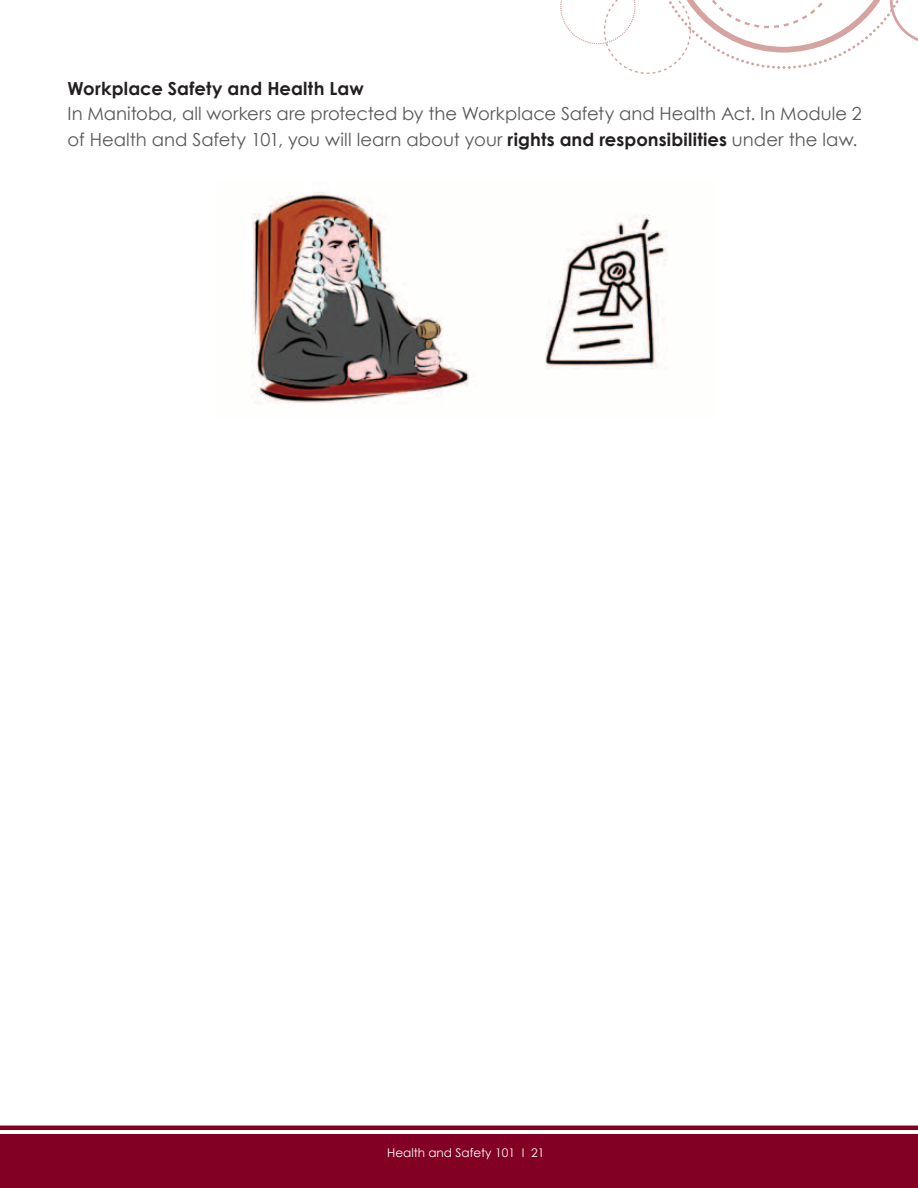
<style>
.page{position:relative;width:918px;height:1188px;background:#fff}
.page>*{position:absolute;margin:0;border:0;box-sizing:border-box;transform-origin:0 0}
.t1{font:18px/25.5px "Century Gothic";letter-spacing:-.005em;color:#57585a}
.t2{font:700 18px "Century Gothic";letter-spacing:.005em;color:#231f20}
.t3{font:12px "Century Gothic";color:#fff}
.s1{font-weight:700;color:#231f20}
</style>
<div class="page">
<hr style="left:0;top:1126px;width:918px;height:4px;background:#820123">
<div style="left:0;top:1134px;width:918px;height:54px;background:#820123"></div>
<svg style="left:560px;top:0;width:358px;height:74px"></svg>
<img style="left:252px;top:192px;width:415px;height:212px">
<p class="t2" style="left:68px;top:77px;width:298px">Workplace Safety and Health Law</p>
<p class="t1" style="left:68px;top:100px;width:796px">I n Manitoba, all workers are protected by the Workplace Safety and H ealth Act. I n Module 2 of H ealth and Safety 101, you will learn about your <span class="s1">rights and responsibilities</span> under the law.</p>
<p class="t3" style="left:387px;top:1145px;width:159px">Health and Safety 101 I 21</p>
</div>
